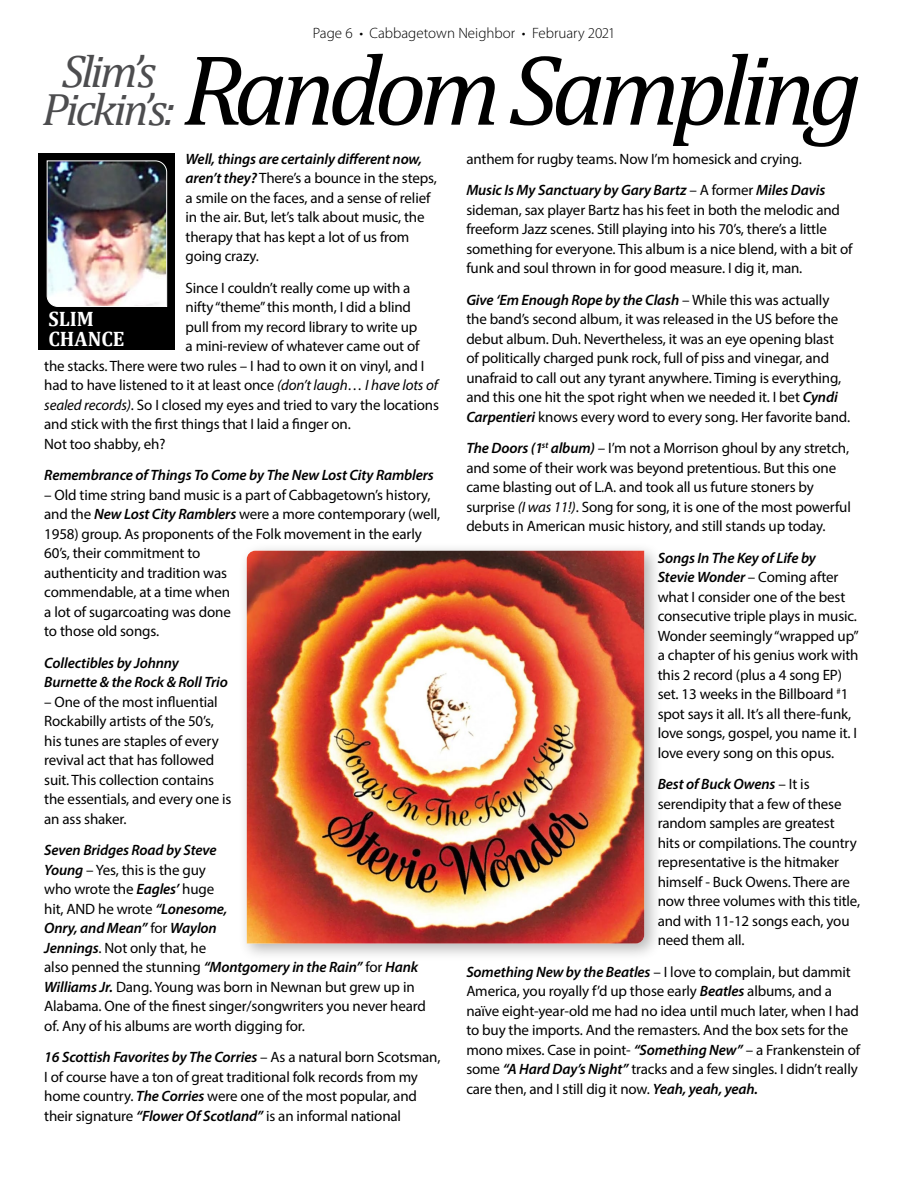
<style>
.page{position:relative;width:918px;height:1188px;background:#fff}
.page>*{position:absolute;margin:0;border:0;box-sizing:border-box;transform-origin:0 0}
.t1{font:italic 101.55px "Cambria";letter-spacing:-.07em;color:#000}
.t2{font:italic 45.75px/37.3px "Cambria";letter-spacing:-.07em;color:#4d4d4f;text-align:center}
.t3{font:700 21px/19.5px "Cambria";color:#fff;scale:.96 1}
.t4{font:15px/19.5px "Myriad Pro";letter-spacing:-.01em;color:#000}
.t5{font:italic 600 15px/19.5px "Myriad Pro";letter-spacing:-.01em;color:#000}
.t6{font:300 15px "Myriad Pro";color:#000}
.s1{font-weight:600;font-style:italic}
.s2{font-style:italic}
</style>
<div class="page">
<div style="left:39px;top:154px;width:136px;height:196px;background:#000"></div>
<img style="left:46px;top:160px;width:121px;height:147px">
<div style="left:238px;top:542px;width:425px;height:420px;background:#000;opacity:.3"></div>
<img style="left:247px;top:551px;width:397px;height:393px">
<h2 class="t2" style="left:42px;top:51px;width:135px">Slim’s<br>Pickin’s:</h2>
<p class="t6" style="left:313px;top:25px;width:304px">Page 6 • Cabbagetown Neighbor • February 2021</p>
<h1 class="t1" style="left:182px;top:18px;width:681px">Random Sampling</h1>
<p class="t4" style="left:186px;top:149px;width:253px"><span class="s1">Well, things are certainly different now, aren’t they?</span> There’s a bounce in the steps, a smile on the faces, and a sense of relief in the air. But, let’s talk about music, the therapy that has kept a lot of us from going crazy.</p>
<p class="t4" style="left:186px;top:278px;width:226px">Since I couldn’t really come up with a</p>
<p class="t4" style="left:186px;top:297px;width:227px">nifty “theme” this month, I did a blind</p>
<p class="t4" style="left:186px;top:317px;width:233px">pull from my record library to write up</p>
<p class="t4" style="left:186px;top:336px;width:235px">a mini-review of whatever came out of</p>
<p class="t4" style="left:44px;top:356px;width:382px">the stacks. There were two rules – I had to own it on vinyl, and I</p>
<p class="t4" style="left:44px;top:375px;width:395px">had to have listened to it at least once <span class="s2">(don’t laugh… I have lots of</span></p>
<p class="t4" style="left:44px;top:395px;width:396px"><span class="s2">sealed records)</span>. So I closed my eyes and tried to vary the locations</p>
<p class="t4" style="left:44px;top:414px;width:308px">and stick with the first things that I laid a finger on.</p>
<p class="t4" style="left:44px;top:434px;width:123px">Not too shabby, eh?</p>
<p class="t5" style="left:44px;top:465px;width:391px">Remembrance of Things To Come by The New Lost City Ramblers</p>
<p class="t4" style="left:44px;top:485px;width:397px">– Old time string band music is a part of Cabbagetown’s history, and the <span class="s1">New Lost City Ramblers</span> were a more contemporary (well, 1958) group. As proponents of the Folk movement in the early 60’s, their commitment to<br>authenticity and tradition was<br>commendable, at a time when<br>a lot of sugarcoating was done<br>to those old songs.</p>
<p class="t5" style="left:44px;top:652px;width:185px">Collectibles by Johnny<br>Burnette &amp; the Rock &amp; Roll Trio</p>
<p class="t4" style="left:44px;top:692px;width:189px">– One of the most influential<br>Rockabilly artists of the 50’s, his tunes are staples of every revival act that has followed suit. This collection contains the essentials, and every one is an ass shaker.</p>
<p class="t4" style="left:44px;top:840px;width:383px"><span class="s1">Seven Bridges Road by Steve<br>Young</span> – Yes, this is the guy<br>who wrote the <span class="s1">Eagles’</span> huge<br>hit, AND he wrote <span class="s1">“Lonesome,<br>Onry, and Mean”</span> for <span class="s1">Waylon<br>Jennings</span>. Not only that, he<br>also penned the stunning <span class="s1">“Montgomery in the Rain”</span> for <span class="s1">Hank Williams Jr.</span> Dang. Young was born in Newnan but grew up in Alabama. One of the finest singer/songwriters you never heard of. Any of his albums are worth digging for.</p>
<p class="t4" style="left:44px;top:1047px;width:398px"><span class="s1">16 Scottish Favorites by The Corries</span> – As a natural born Scotsman, I of course have a ton of great traditional folk records from my home country. <span class="s1">The Corries</span> were one of the most popular, and their signature <span class="s1">“Flower Of Scotland”</span> is an informal national</p>
<h3 class="t3" style="left:48px;top:309px;width:81px">SLIM<br>CHANCE</h3>
<p class="t4" style="left:466px;top:143px;width:361px;line-height:31.5px">anthem for rugby teams. Now I’m homesick and crying.<br><span class="s1">Music Is My Sanctuary by Gary Bartz</span> – A former <span class="s1">Miles Davis</span></p>
<p class="t4" style="left:466px;top:200px;width:388px">sideman, sax player Bartz has his feet in both the melodic and freeform Jazz scenes. Still playing into his 70’s, there’s a little something for everyone. This album is a nice blend, with a bit of funk and soul thrown in for good measure. I dig it, man.</p>
<p class="t4" style="left:466px;top:290px;width:385px"><span class="s1">Give ‘Em Enough Rope by the Clash</span> – While this was actually the band’s second album, it was released in the US before the debut album. Duh. Nevertheless, it was an eye opening blast of politically charged punk rock, full of piss and vinegar, and unafraid to call out any tyrant anywhere. Timing is everything, and this one hit the spot right when we needed it. I bet <span class="s1">Cyndi Carpentieri</span> knows every word to every song. Her favorite band.</p>
<p class="t4" style="left:466px;top:438px;width:386px"><span class="s1">The Doors (1</span><sup>st</sup> <span class="s1">album)</span> – I’m not a Morrison ghoul by any stretch, and some of their work was beyond pretentious. But this one came blasting out of L.A. and took all us future stoners by surprise <span class="s2">(I was 11!)</span>. Song for song, it is one of the most powerful debuts in American music history, and still stands up today.</p>
<p class="t4" style="left:658px;top:548px;width:203px"><span class="s1">Songs In The Key of Life by<br>Stevie Wonder</span> – Coming after what I consider one of the best consecutive triple plays in music.<br>Wonder seemingly “wrapped up” a chapter of his genius work with this 2 record (plus a 4 song EP) set. 13 weeks in the Billboard <sup>#</sup>1 spot says it all. It’s all there-funk, love songs, gospel, you name it. I love every song on this opus.</p>
<p class="t4" style="left:658px;top:774px;width:204px"><span class="s1">Best of Buck Owens</span> – It is serendipity that a few of these random samples are greatest hits or compilations. The country representative is the hitmaker himself - Buck Owens. There are now three volumes with this title, and with 11-12 songs each, you need them all.</p>
<p class="t4" style="left:466px;top:962px;width:395px"><span class="s1">Something New by the Beatles</span> – I love to complain, but dammit America, you royally f’d up those early <span class="s1">Beatles</span> albums, and a naïve eight-year-old me had no idea until much later, when I had to buy the imports. And the remasters. And the box sets for the mono mixes. Case in point- <span class="s1">“Something New”</span> – a Frankenstein of some <span class="s1">“A Hard Day’s Night”</span> tracks and a few singles. I didn’t really care then, and I still dig it now. <span class="s1">Yeah, yeah, yeah.</span></p>
</div>
